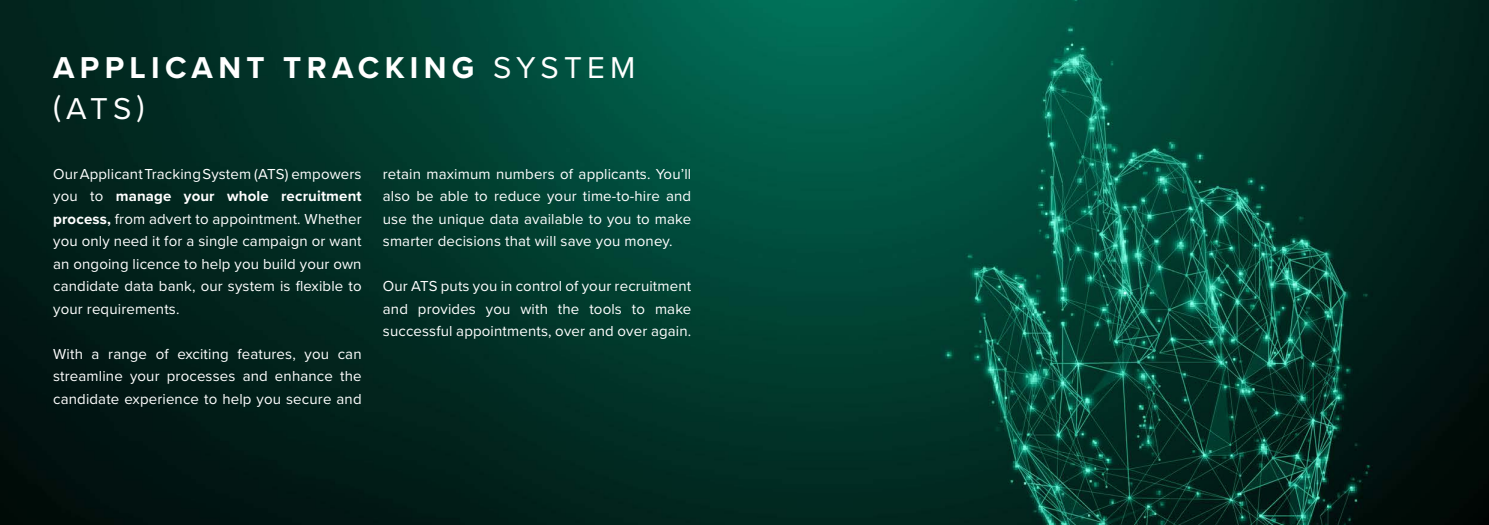
<style>
.page{position:relative;width:1489px;height:525px;background:#fff}
.page>*{position:absolute;margin:0;border:0;box-sizing:border-box;transform-origin:0 0}
.t1{font:700 31.25px "Proxima Nova";letter-spacing:.17em;color:#fff}
.t2{font:31.25px "Proxima Nova";color:#fff}
.Paragraph_text{font:15px/22.5px "Proxima Nova";letter-spacing:.01em;color:#fff;text-align:justify}
.s1{font-weight:400}
.s2{font-weight:700}
</style>
<div class="page">
<img style="left:0;top:0;width:1488px;height:524px">
<h1 class="t1" style="left:53px;top:44px;width:584px">APPLICANT TRACKING <span class="s1">SYSTEM</span></h1>
<h1 class="t2" style="left:53px;top:85px;width:93px">(ATS)</h1>
<p class="Paragraph_text" style="left:53px;top:161px;width:310px">Our Applicant Tracking System (ATS) empowers you to <span class="s2">manage your whole recruitment process,</span> from advert to appointment. Whether you only need it for a single campaign or want an ongoing licence to help you build your own candidate data bank, our system is flexible to your requirements.</p>
<p class="Paragraph_text" style="left:53px;top:341px;width:310px">With a range of exciting features, you can streamline your processes and enhance the candidate experience to help you secure and</p>
<p class="Paragraph_text" style="left:383px;top:161px;width:310px">retain maximum numbers of applicants. You’ll also be able to reduce your time-to-hire and use the unique data available to you to make smarter decisions that will save you money.</p>
<p class="Paragraph_text" style="left:383px;top:274px;width:310px">Our ATS puts you in control of your recruitment and provides you with the tools to make successful appointments, over and over again.</p>
</div>
